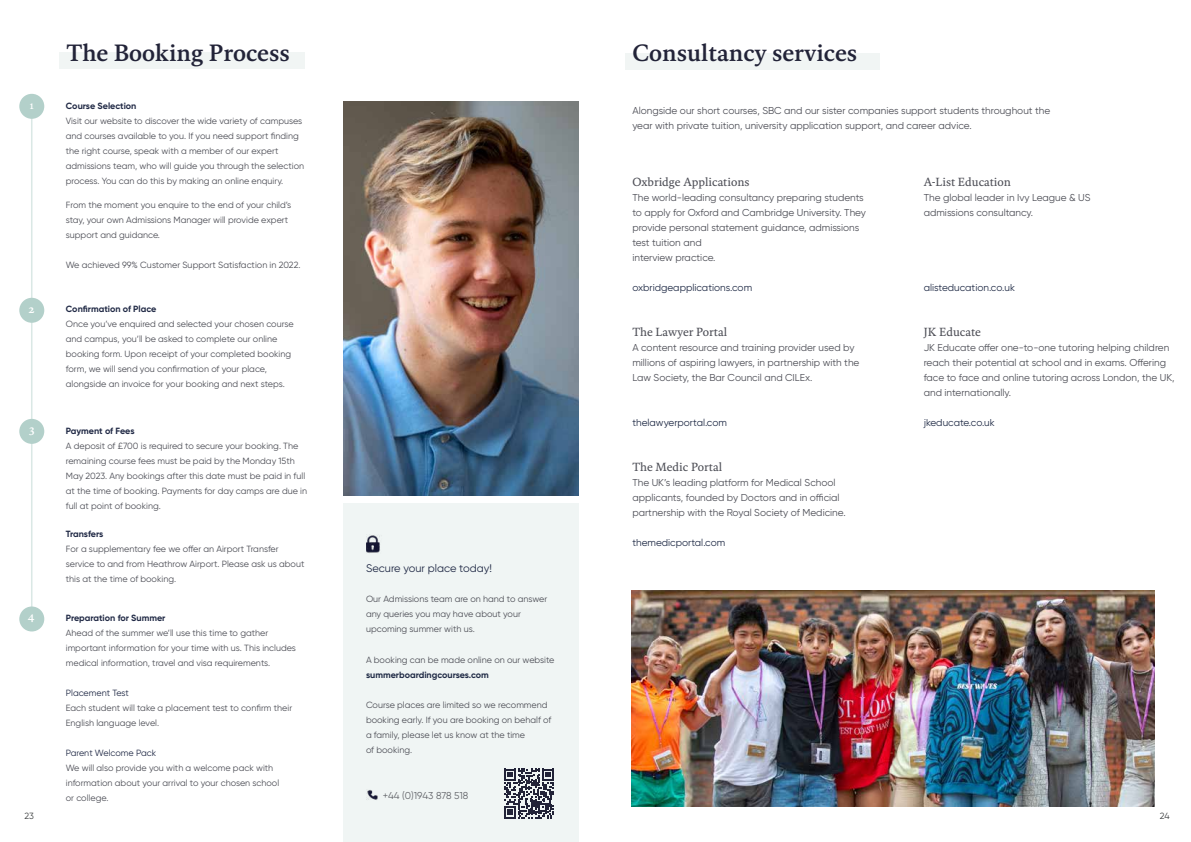
<style>
.page{position:relative;width:1191px;height:842px;background:#fff}
.page>*{position:absolute;margin:0;border:0;box-sizing:border-box;transform-origin:0 0}
.t1{font:500 24px "Kievit Serif";color:#222338}
.t2{font:12px "Kievit Serif";color:#4d4e56}
.t3{font:500 11.8px "Kievit Serif";color:#fff}
.t4{font:11.8px "Kievit Serif";color:#fff}
.t5{font:11px "Gilroy";color:#202945}
.t6{font:10px/15px "Gilroy";color:#4d4e56}
.t7{font:10px "Gilroy";color:#1f2a45}
.t8{font:10px "Gilroy";letter-spacing:-.005em;color:#63656a}
.t9{font:9px/15px "Gilroy";color:#4d4e56}
.t10{font:700 9px "Gilroy";color:#202945}
.t11{font:9px "Gilroy";color:#202945}
.t12{font:700 9px "Gilroy";color:#1f2a45}
.t13{font:9px "Gilroy";color:#3d4041}
</style>
<div class="page">
<div style="left:625px;top:53px;width:254px;height:17px;background:#f1f5f4"></div>
<hr style="left:31px;top:106px;width:1px;height:513px;background:#b3d0ca">
<img style="left:631px;top:590px;width:524px;height:216px">
<div style="left:59px;top:52px;width:246px;height:17px;background:#f1f5f4"></div>
<div style="left:19px;top:606px;width:25px;height:25px;background:#b3d0ca;border-radius:50%"></div>
<div style="left:19px;top:94px;width:25px;height:25px;background:#b3d0ca;border-radius:50%"></div>
<div style="left:19px;top:298px;width:25px;height:25px;background:#b3d0ca;border-radius:50%"></div>
<div style="left:19px;top:419px;width:25px;height:25px;background:#b3d0ca;border-radius:50%"></div>
<div style="left:343px;top:503px;width:235px;height:339px;background:#f0f5f4"></div>
<img style="left:366px;top:535px;width:14px;height:18px">
<svg style="left:366px;top:790px;width:12px;height:10px"></svg>
<img style="left:343px;top:102px;width:235px;height:393px">
<svg style="left:504px;top:769px;width:50px;height:49px"></svg>
<h1 class="t1" style="left:66px;top:37px;width:225px">The Booking Process</h1>
<h3 class="t4" style="left:30px;top:97px;width:6px">1</h3>
<p class="t10" style="left:66px;top:100px;width:72px">Course Selection</p>
<p class="t9" style="left:66px;top:113px;width:240px">Visit our website to discover the wide variety of campuses and courses available to you. If you need support finding the right course, speak with a member of our expert admissions team, who will guide you through the selection process. You can do this by making an online enquiry.</p>
<p class="t9" style="left:66px;top:197px;width:227px">From the moment you enquire to the end of your child’s stay, your own Admissions Manager will provide expert support and guidance.</p>
<p class="t9" style="left:66px;top:257px;width:236px">We achieved 99% Customer Support Satisfaction in 2022.</p>
<h3 class="t3" style="left:29px;top:301px;width:8px">2</h3>
<p class="t10" style="left:66px;top:303px;width:92px">Confirmation of Place</p>
<p class="t9" style="left:66px;top:316px;width:229px">Once you’ve enquired and selected your chosen course and campus, you’ll be asked to complete our online booking form. Upon receipt of your completed booking form, we will send you confirmation of your place, alongside an invoice for your booking and next steps.</p>
<h3 class="t3" style="left:29px;top:421px;width:7px">3</h3>
<p class="t10" style="left:66px;top:425px;width:70px">Payment of Fees</p>
<p class="t9" style="left:66px;top:438px;width:243px">A deposit of £700 is required to secure your booking. The remaining course fees must be paid by the Monday 15th May 2023. Any bookings after this date must be paid in full at the time of booking. Payments for day camps are due in full at point of booking.</p>
<p class="t10" style="left:66px;top:528px;width:39px">Transfers</p>
<p class="t9" style="left:66px;top:541px;width:240px">For a supplementary fee we offer an Airport Transfer service to and from Heathrow Airport. Please ask us about this at the time of booking.</p>
<p class="t10" style="left:66px;top:612px;width:101px">Preparation for Summer</p>
<p class="t9" style="left:66px;top:625px;width:232px">Ahead of the summer we’ll use this time to gather important information for your time with us. This includes medical information, travel and visa requirements.</p>
<p class="t11" style="left:66px;top:687px;width:65px">Placement Test</p>
<p class="t9" style="left:66px;top:700px;width:228px">Each student will take a placement test to confirm their<br>English language level.</p>
<p class="t11" style="left:66px;top:747px;width:92px">Parent Welcome Pack</p>
<p class="t9" style="left:66px;top:760px;width:215px">We will also provide you with a welcome pack with information about your arrival to your chosen school or college.</p>
<h3 class="t3" style="left:28px;top:608px;width:8px">4</h3>
<p class="t5" style="left:366px;top:562px;width:127px">Secure your place today!</p>
<p class="t9" style="left:366px;top:591px;width:183px">Our Admissions team are on hand to answer any queries you may have about your upcoming summer with us.</p>
<p class="t9" style="left:366px;top:652px;width:190px">A booking can be made online on our website</p>
<p class="t12" style="left:366px;top:669px;width:124px">summerboardingcourses.com</p>
<p class="t9" style="left:366px;top:697px;width:187px">Course places are limited so we recommend booking early. If you are booking on behalf of a family, please let us know at the time<br>of booking.</p>
<p class="t8" style="left:383px;top:789px;width:87px">+44 (0)1943 878 518</p>
<h1 class="t1" style="left:632px;top:37px;width:226px">Consultancy services</h1>
<p class="t6" style="left:632px;top:103px;width:419px">Alongside our short courses, SBC and our sister companies support students throughout the year with private tuition, university application support, and career advice.</p>
<h2 class="t2" style="left:632px;top:174px;width:119px">Oxbridge Applications</h2>
<p class="t6" style="left:632px;top:190px;width:235px">The world-leading consultancy preparing students to apply for Oxford and Cambridge University. They provide personal statement guidance, admissions test tuition and<br>interview practice.</p>
<p class="t7" style="left:632px;top:281px;width:121px">oxbridgeapplications.com</p>
<h2 class="t2" style="left:632px;top:324px;width:96px">The Lawyer Portal</h2>
<p class="t6" style="left:632px;top:340px;width:229px">A content resource and training provider used by millions of aspiring lawyers, in partnership with the<br>Law Society, the Bar Council and CILEx.</p>
<p class="t7" style="left:632px;top:416px;width:96px">thelawyerportal.com</p>
<h2 class="t2" style="left:632px;top:459px;width:91px">The Medic Portal</h2>
<p class="t6" style="left:632px;top:475px;width:215px">The UK’s leading platform for Medical School applicants, founded by Doctors and in official partnership with the Royal Society of Medicine.</p>
<p class="t7" style="left:632px;top:536px;width:94px">themedicportal.com</p>
<h2 class="t2" style="left:923px;top:174px;width:89px">A-List Education</h2>
<p class="t6" style="left:923px;top:190px;width:168px">The global leader in Ivy League &amp; US admissions consultancy.</p>
<p class="t7" style="left:923px;top:281px;width:93px">alisteducation.co.uk</p>
<h2 class="t2" style="left:923px;top:324px;width:59px">JK Educate</h2>
<p class="t6" style="left:923px;top:340px;width:252px">JK Educate offer one-to-one tutoring helping children reach their potential at school and in exams. Offering face to face and online tutoring across London, the UK, and internationally.</p>
<p class="t7" style="left:923px;top:416px;width:73px">jkeducate.co.uk</p>
<p class="t13" style="left:24px;top:810px;width:11px">23</p>
<p class="t13" style="left:1159px;top:810px;width:11px">24</p>
</div>
